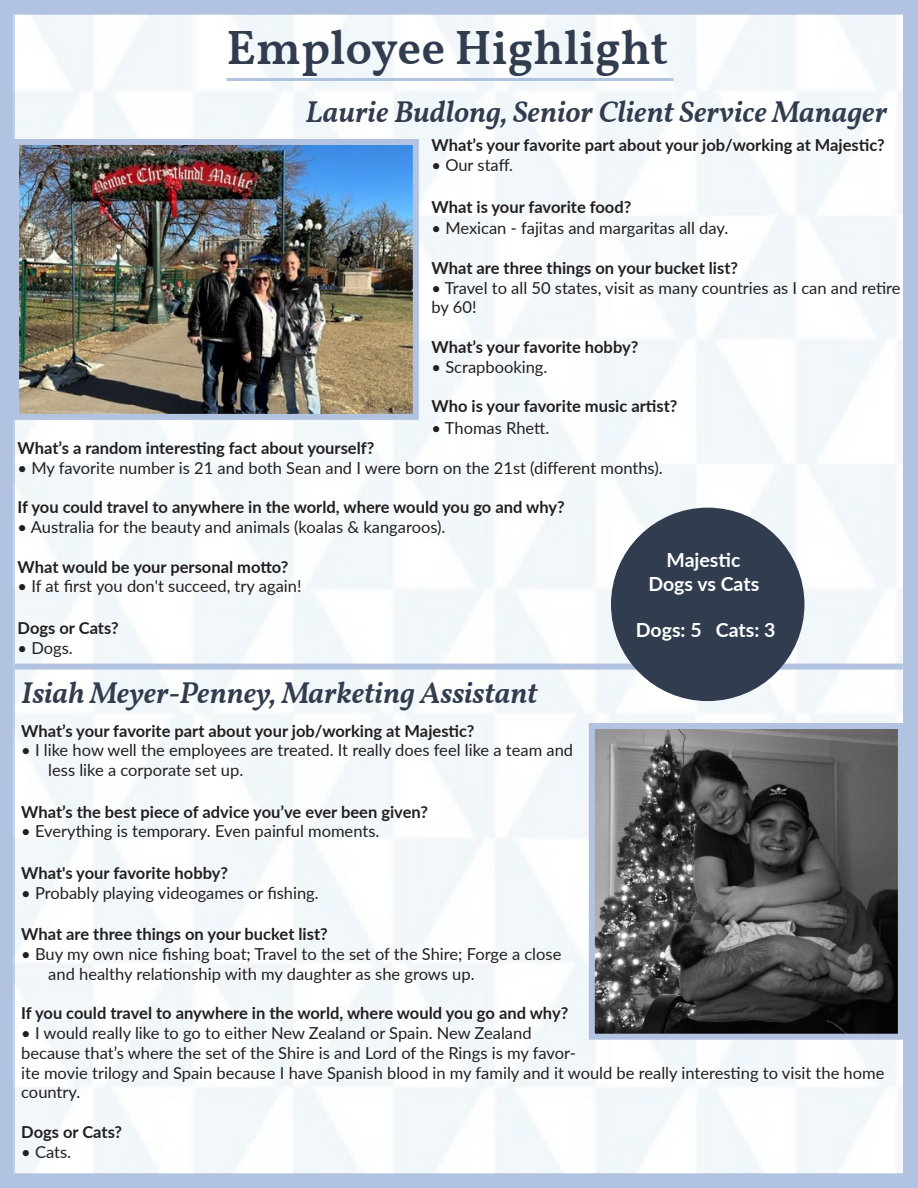
<style>
.page{position:relative;width:918px;height:1188px;background:#fff}
.page>*{position:absolute;margin:0;border:0;box-sizing:border-box;transform-origin:0 0}
.Big_Heading{font:600 48px "Vollkorn";color:#313c4f}
.Article_Heading{font:italic 600 30px "Vollkorn";color:#313c4f}
.Recipe_Text{font:700 19.5px "Lato";color:#fff}
.Body_Text{font:16.5px/19.8px "Lato";color:#231f20}
.Body_Text-2{font:700 16.5px "Lato";color:#231f20}
</style>
<div class="page">
<div style="left:0;top:0;width:918px;height:1188px;border:15px solid #b2c3e1"></div>
<img style="left:13px;top:14px;width:890px;height:1160px">
<img style="left:596px;top:730px;width:301px;height:303px">
<div style="left:589px;top:723px;width:315px;height:317px;border:6px solid #b2c3e1"></div>
<img style="left:20px;top:146px;width:392px;height:267px">
<div style="left:13px;top:139px;width:406px;height:281px;border:6px solid #b2c3e1"></div>
<div style="left:14px;top:664px;width:889px;height:6px;background:#b2c3e1"></div>
<div style="left:612px;top:508px;width:192px;height:192px;background:#313c4f;border-radius:50%"></div>
<hr style="left:227px;top:78px;width:446px;height:3px;background:#b2c3e1">
<p class="Big_Heading" style="left:227px;top:12px;width:443px">Employee Highlight</p>
<p class="Article_Heading" style="left:305px;top:89px;width:583px">Laurie Budlong, Senior Client Service Manager</p>
<p class="Body_Text-2" style="left:432px;top:133px;width:455px">What’s your favorite part about your job/working at Majestic?</p>
<p class="Body_Text" style="left:432px;top:155px;width:83px">• Our staff.</p>
<p class="Body_Text-2" style="left:432px;top:195px;width:201px">What is your favorite food?</p>
<p class="Body_Text" style="left:432px;top:218px;width:298px">• Mexican - fajitas and margaritas all day.</p>
<p class="Body_Text-2" style="left:432px;top:256px;width:308px">What are three things on your bucket list?</p>
<p class="Body_Text" style="left:432px;top:277px;width:471px">• Travel to all 50 states, visit as many countries as I can and retire by 60!</p>
<p class="Body_Text-2" style="left:432px;top:335px;width:208px">What’s your favorite hobby?</p>
<p class="Body_Text" style="left:432px;top:356px;width:117px">• Scrapbooking.</p>
<p class="Body_Text-2" style="left:432px;top:394px;width:247px">Who is your favorite music artist?</p>
<p class="Body_Text" style="left:432px;top:417px;width:119px">• Thomas Rhett.</p>
<p class="Body_Text-2" style="left:18px;top:436px;width:358px">What’s a random interesting fact about yourself?</p>
<p class="Body_Text" style="left:18px;top:457px;width:647px">• My favorite number is 21 and both Sean and I were born on the 21st (different months).</p>
<p class="Body_Text-2" style="left:18px;top:495px;width:549px">If you could travel to anywhere in the world, where would you go and why?</p>
<p class="Body_Text" style="left:18px;top:516px;width:429px">• Australia for the beauty and animals (koalas &amp; kangaroos).</p>
<p class="Body_Text-2" style="left:18px;top:555px;width:272px">What would be your personal motto?</p>
<p class="Body_Text" style="left:18px;top:576px;width:285px">• If at first you don't succeed, try again!</p>
<p class="Body_Text-2" style="left:18px;top:616px;width:102px">Dogs or Cats?</p>
<p class="Body_Text" style="left:18px;top:637px;width:57px">• Dogs.</p>
<p class="Recipe_Text" style="left:666px;top:546px;width:75px">Majestic</p>
<p class="Recipe_Text" style="left:648px;top:569px;width:112px">Dogs vs Cats</p>
<p class="Recipe_Text" style="left:636px;top:616px;width:141px">Dogs: 5 Cats: 3</p>
<p class="Article_Heading" style="left:21px;top:670px;width:518px">Isiah Meyer-Penney, Marketing Assistant</p>
<p class="Body_Text-2" style="left:21px;top:718px;width:455px">What’s your favorite part about your job/working at Majestic?</p>
<p class="Body_Text" style="left:48px;top:740px;width:526px;text-indent:-27px">• I like how well the employees are treated. It really does feel like a team and less like a corporate set up.</p>
<p class="Body_Text-2" style="left:21px;top:799px;width:408px">What’s the best piece of advice you’ve ever been given?</p>
<p class="Body_Text" style="left:21px;top:821px;width:360px">• Everything is temporary. Even painful moments.</p>
<p class="Body_Text-2" style="left:21px;top:861px;width:208px">What's your favorite hobby?</p>
<p class="Body_Text" style="left:21px;top:882px;width:299px">• Probably playing videogames or fishing.</p>
<p class="Body_Text-2" style="left:21px;top:922px;width:308px">What are three things on your bucket list?</p>
<p class="Body_Text" style="left:48px;top:943px;width:515px;text-indent:-27px">• Buy my own nice fishing boat; Travel to the set of the Shire; Forge a close and healthy relationship with my daughter as she grows up.</p>
<p class="Body_Text-2" style="left:21px;top:1001px;width:549px">If you could travel to anywhere in the world, where would you go and why?</p>
<p class="Body_Text" style="left:21px;top:1022px;width:865px">• I would really like to go to either New Zealand or Spain. New Zealand<br>because that’s where the set of the Shire is and Lord of the Rings is my favor-<br>ite movie trilogy and Spain because I have Spanish blood in my family and it would be really interesting to visit the home country.</p>
<p class="Body_Text-2" style="left:21px;top:1120px;width:102px">Dogs or Cats?</p>
<p class="Body_Text" style="left:21px;top:1141px;width:51px">• Cats.</p>
</div>
